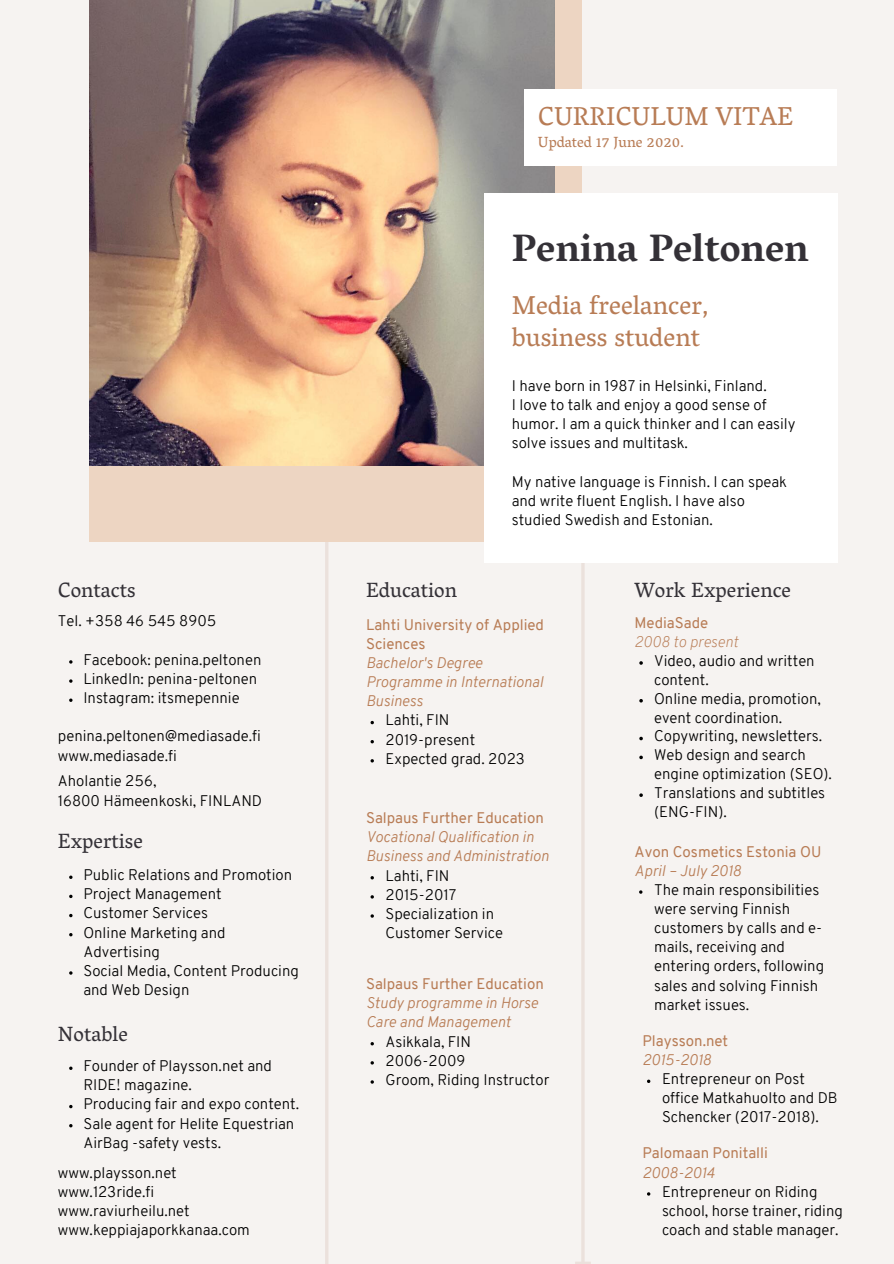
<style>
.page{position:relative;width:894px;height:1264px;background:#fff}
.page>*{position:absolute;margin:0;border:0;box-sizing:border-box;transform-origin:0 0}
.t1{font:700 39px "Vesper Libre";color:#343137}
.t2{font:26.4px/32.4px "Vesper Libre";color:#b87c55}
.t3{font:21px "Vesper Libre";color:#343137}
.t4{font:300 15px/19.2px "Overpass";color:#000}
.t5{font:italic 300 15px/19px "Overpass";color:#b87c55}
.t6{font:15px/19px "Overpass";color:#b87c55}
.t7{font:15px "Vesper Libre";color:#b87c55}
.t8{font:italic 200 15px "Overpass";color:#b87c55}
</style>
<div class="page">
<div style="left:0;top:0;width:893px;height:1263px;background:#f6f3f1"></div>
<svg style="left:319px;top:541px;width:15px;height:722px"></svg>
<svg style="left:575px;top:563px;width:15px;height:700px"></svg>
<div style="left:89px;top:0;width:493px;height:541px;background:#edd5c2"></div>
<img style="left:89px;top:0;width:465px;height:465px">
<div style="left:484px;top:193px;width:353px;height:370px;background:#fff"></div>
<svg style="left:69px;top:698px;width:3px;height:4px"></svg>
<svg style="left:370px;top:721px;width:4px;height:3px"></svg>
<svg style="left:370px;top:740px;width:4px;height:3px"></svg>
<svg style="left:370px;top:759px;width:4px;height:3px"></svg>
<svg style="left:370px;top:876px;width:4px;height:3px"></svg>
<svg style="left:370px;top:1042px;width:4px;height:3px"></svg>
<div style="left:524px;top:89px;width:312px;height:77px;background:#fff"></div>
<h3 class="t3" style="left:58px;top:577px;width:79px">Contacts</h3>
<p class="t4" style="left:58px;top:611px;width:160px">Tel. +358 46 545 8905</p>
<p class="t4" style="left:83px;top:650px;width:179px">Facebook: penina.peltonen<br>LinkedIn: penina-peltonen<br>Instagram: itsmepennie</p>
<p class="t4" style="left:58px;top:726px;width:204px">penina.peltonen@mediasade.fi www.mediasade.fi</p>
<p class="t4" style="left:58px;top:771px;width:206px">Aholantie 256,<br>16800 Hämeenkoski, FINLAND</p>
<h3 class="t3" style="left:58px;top:828px;width:86px">Expertise</h3>
<p class="t4" style="left:83px;top:865px;width:217px">Public Relations and Promotion<br>Project Management<br>Customer Services<br>Online Marketing and<br>Advertising<br>Social Media, Content Producing and Web Design</p>
<h3 class="t3" style="left:58px;top:1021px;width:71px">Notable</h3>
<p class="t4" style="left:83px;top:1056px;width:217px">Founder of Playsson.net and<br>RIDE! magazine.<br>Producing fair and expo content.<br>Sale agent for Helite Equestrian<br>AirBag -safety vests.</p>
<p class="t4" style="left:58px;top:1162px;width:193px">www.playsson.net www.123ride.fi www.raviurheilu.net www.keppiajaporkkanaa.com</p>
<h2 class="t2" style="left:537px;top:100px;width:257px">CURRICULUM VITAE</h2>
<p class="t7" style="left:537px;top:133px;width:148px">Updated 17 June 2020.</p>
<h3 class="t3" style="left:366px;top:577px;width:92px">Education</h3>
<h1 class="t1" style="left:511px;top:225px;width:298px">Penina Peltonen</h1>
<h2 class="t2" style="left:511px;top:288px;width:199px">Media freelancer, business student</h2>
<p class="t4" style="left:511px;top:376px;width:285px">I have born in 1987 in Helsinki, Finland.<br>I love to talk and enjoy a good sense of humor. I am a quick thinker and I can easily solve issues and multitask.</p>
<p class="t4" style="left:511px;top:472px;width:276px">My native language is Finnish. I can speak and write fluent English. I have also studied Swedish and Estonian.</p>
<h3 class="t3" style="left:634px;top:577px;width:158px">Work Experience</h3>
<p class="t6" style="left:366px;top:615px;width:179px">Lahti University of Applied<br>Sciences</p>
<p class="t5" style="left:366px;top:653px;width:179px">Bachelor's Degree<br>Programme in International<br>Business</p>
<p class="t4" style="left:385px;top:710px;width:141px">Lahti, FIN<br>2019-present<br>Expected grad. 2023</p>
<p class="t6" style="left:366px;top:808px;width:179px">Salpaus Further Education</p>
<p class="t5" style="left:366px;top:827px;width:184px">Vocational Qualification in<br>Business and Administration</p>
<p class="t4" style="left:385px;top:865px;width:119px">Lahti, FIN<br>2015-2017<br>Specialization in<br>Customer Service</p>
<p class="t6" style="left:366px;top:974px;width:179px">Salpaus Further Education</p>
<p class="t5" style="left:366px;top:993px;width:173px">Study programme in Horse<br>Care and Management</p>
<p class="t4" style="left:385px;top:1031px;width:165px">Asikkala, FIN<br>2006-2009<br>Groom, Riding Instructor</p>
<p class="t6" style="left:634px;top:613px;width:75px">MediaSade</p>
<p class="t8" style="left:634px;top:632px;width:105px">2008 to present</p>
<p class="t4" style="left:654px;top:651px;width:179px">Video, audio and written content.<br>Online media, promotion, event coordination.<br>Copywriting, newsletters.<br>Web design and search engine optimization (SEO).<br>Translations and subtitles (ENG-FIN).</p>
<p class="t6" style="left:634px;top:841px;width:188px">Avon Cosmetics Estonia OU</p>
<p class="t5" style="left:634px;top:861px;width:108px">April – July 2018</p>
<p class="t4" style="left:654px;top:880px;width:171px">The main responsibilities were serving Finnish customers by calls and e&shy;mails, receiving and entering orders, following sales and solving Finnish market issues.</p>
<p class="t6" style="left:642px;top:1031px;width:87px">Playsson.net</p>
<p class="t5" style="left:642px;top:1050px;width:70px">2015-2018</p>
<p class="t4" style="left:661px;top:1069px;width:177px">Entrepreneur on Post office Matkahuolto and DB<br>Schencker (2017-2018).</p>
<p class="t6" style="left:642px;top:1143px;width:127px">Palomaan Ponitalli</p>
<p class="t5" style="left:642px;top:1162px;width:74px">2008-2014</p>
<p class="t4" style="left:661px;top:1181px;width:182px">Entrepreneur on Riding school, horse trainer, riding coach and stable manager.</p>
</div>
